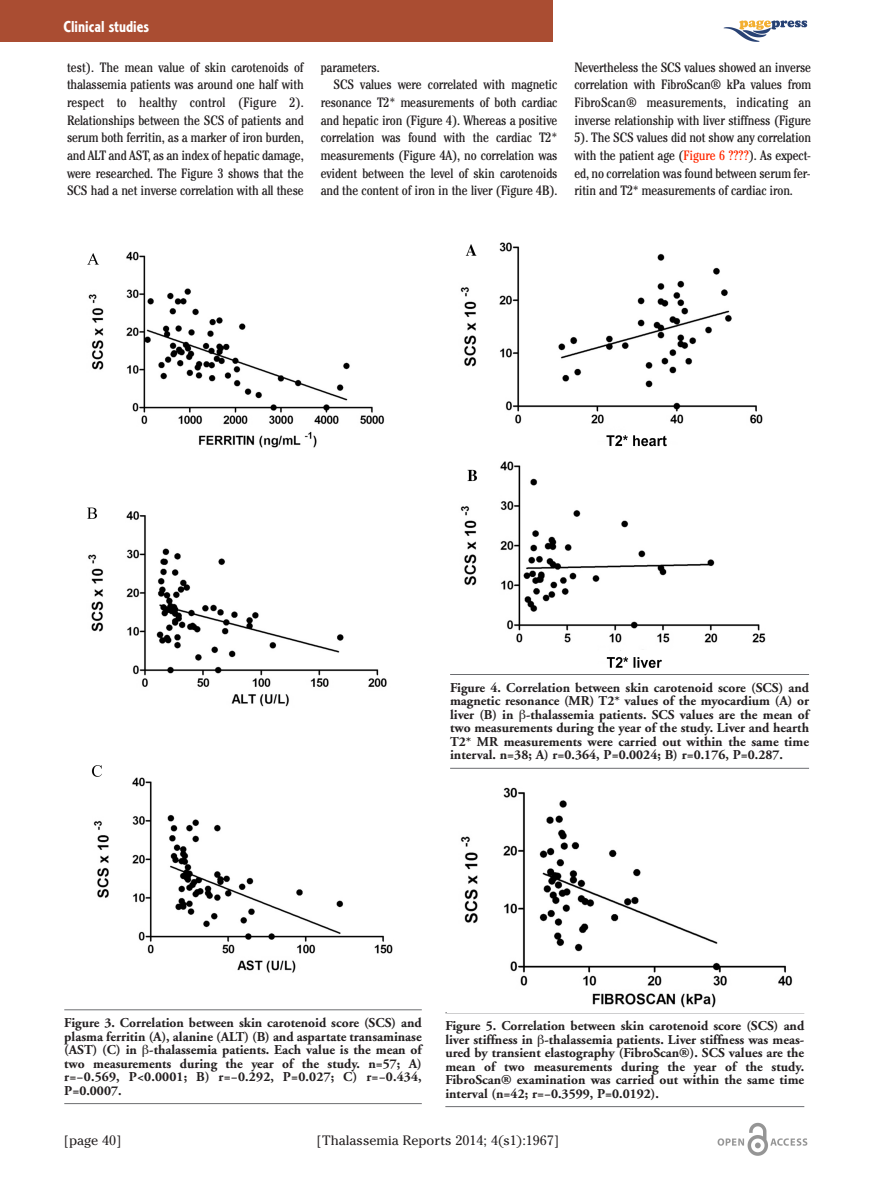
<style>
.page{position:relative;width:893px;height:1191px;background:#fff}
.page>*{position:absolute;margin:0;border:0;box-sizing:border-box;transform-origin:0 0}
.t1{font:16.5px "Corinthian Bold Condensed Plain";color:#fff}
.t2{font:condensed 13.5px/17.5px "Cheltenham";letter-spacing:-.015em;color:#231f20;text-align:justify}
.t3{font:700 13.5px/13.5px "Adobe Garamond";color:#231f20;text-align:justify}
.t4{font:13.5px "Cheltenham";color:#231f20}
.s1{color:#ff2800}
.s2{font-family:"font 65769";font-weight:400}
</style>
<div class="page">
<div style="left:0;top:0;width:553px;height:42px;background:#aa4d32"></div>
<img style="left:717px;top:1123px;width:91px;height:33px">
<img style="left:723px;top:20px;width:84px;height:22px">
<hr style="left:64px;top:1009px;width:358px;height:1px;background:#6c6d70">
<hr style="left:64px;top:1103px;width:358px;height:1px;background:#6c6d70">
<img style="left:87px;top:251px;width:306px;height:722px">
<hr style="left:450px;top:674px;width:359px;height:1px;background:#6c6d70">
<hr style="left:450px;top:768px;width:359px;height:1px;background:#6c6d70">
<img style="left:460px;top:242px;width:306px;height:426px">
<hr style="left:445px;top:1012px;width:359px;height:1px;background:#6c6d70">
<hr style="left:445px;top:1106px;width:359px;height:1px;background:#6c6d70">
<img style="left:460px;top:787px;width:333px;height:221px">
<p class="t1" style="left:63px;top:16px;width:87px">Clinical studies</p>
<p class="t2" style="left:67px;top:58px;width:238px">test). The mean value of skin carotenoids of thalassemia patients was around one half with respect to healthy control (Figure 2).<br>Relationships between the SCS of patients and serum both ferritin, as a marker of iron burden, and ALT and AST, as an index of hepatic damage, were researched. The Figure 3 shows that the SCS had a net inverse correlation with all these</p>
<p class="t2" style="left:321px;top:58px;width:60px">parameters.</p>
<p class="t2" style="left:333px;top:76px;width:225px">SCS values were correlated with magnetic</p>
<p class="t2" style="left:321px;top:93px;width:238px">resonance T2* measurements of both cardiac</p>
<p class="t2" style="left:321px;top:111px;width:238px">and hepatic iron (Figure 4). Whereas a positive</p>
<p class="t2" style="left:321px;top:129px;width:238px">correlation was found with the cardiac T2*</p>
<p class="t2" style="left:321px;top:146px;width:238px">measurements (Figure 4A), no correlation was</p>
<p class="t2" style="left:321px;top:164px;width:238px">evident between the level of skin carotenoids</p>
<p class="t2" style="left:321px;top:182px;width:238px">and the content of iron in the liver (Figure 4B).</p>
<p class="t2" style="left:574px;top:58px;width:238px">Nevertheless the SCS values showed an inverse correlation with FibroScan® kPa values from FibroScan® measurements, indicating an inverse relationship with liver stiffness (Figure 5). The SCS values did not show any correlation with the patient age (<span class="s1">Figure 6 ????</span>). As expect&shy;ed, no correlation was found between serum fer&shy;ritin and T2* measurements of cardiac iron.</p>
<p class="t3" style="left:450px;top:681px;width:361px">Figure 4. Correlation between skin carotenoid score (SCS) and magnetic resonance (MR) T2* values of the myocardium (A) or liver (B) in <span class="s2">!</span>-thalassemia patients. SCS values are the mean of two measurements during the year of the study. Liver and hearth T2* MR measurements were carried out within the same time interval. n=38; A) r=0.364, P=0.0024; B) r=0.176, P=0.287.</p>
<p class="t3" style="left:64px;top:1016px;width:359px">Figure 3. Correlation between skin carotenoid score (SCS) and plasma ferritin (A), alanine (ALT) (B) and aspartate transaminase (AST) (C) in <span class="s2">!</span>-thalassemia patients. Each value is the mean of two measurements during the year of the study. n=57; A) r=−0.569, P&lt;0.0001; B) r=−0.292, P=0.027; C) r=−0.434, P=0.0007.</p>
<p class="t3" style="left:445px;top:1019px;width:361px">Figure 5. Correlation between skin carotenoid score (SCS) and liver stiffness in <span class="s2">!</span>-thalassemia patients. Liver stiffness was meas&shy;ured by transient elastography (FibroScan®). SCS values are the mean of two measurements during the year of the study.<br>FibroScan® examination was carried out within the same time interval (n=42; r=−0.3599, P=0.0192).</p>
<p class="t4" style="left:64px;top:1132px;width:59px">[page 40]</p>
<p class="t4" style="left:317px;top:1132px;width:244px">[Thalassemia Reports 2014; 4(s1):1967]</p>
</div>
